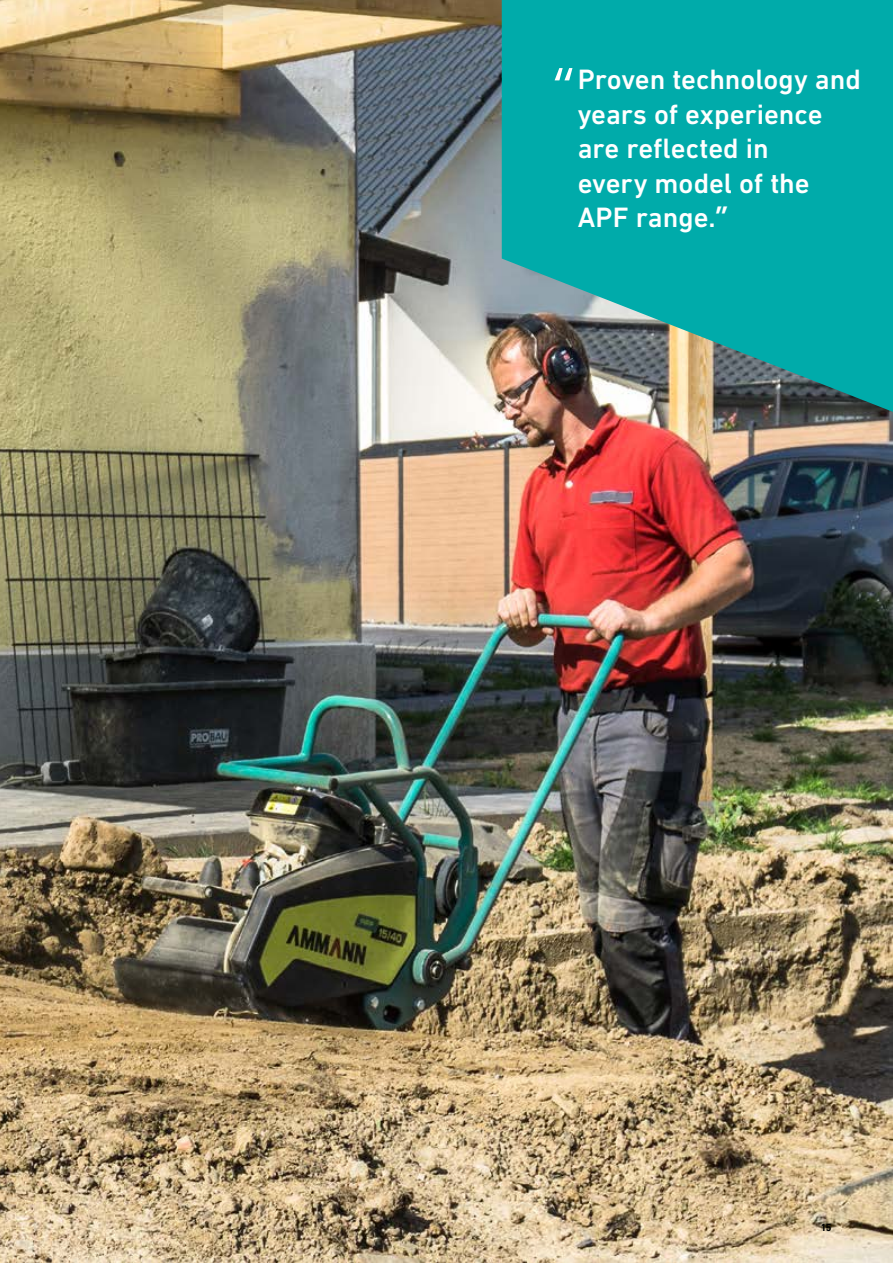
<style>
.page{position:relative;width:893px;height:1263px;background:#fff}
.page>*{position:absolute;margin:0;border:0;box-sizing:border-box;transform-origin:0 0}
.t1{font:57px "Frutiger Next LTW1 G";color:#fff}
.t2{font:500 28.5px/34.5px "DIN Next LT Pro";color:#fff}
.t3{font:700 10.5px "DIN Next LT Pro";color:#000}
.s1{font-family:"Frutiger Next LTW1 G";font-weight:700}
</style>
<div class="page">
<img style="left:0;top:0;width:893px;height:1263px">
<svg style="left:502px;top:0;width:391px;height:412px;background:#18a2a0"></svg>
<h1 class="t1" style="left:552px;top:58px;width:27px">“</h1>
<p class="t2" style="left:578px;top:62px;width:285px">Proven technology and years of experience are reflected in<br>every model of the<br>APF range.<span class="s1">”</span></p>
<p class="t3" style="left:821px;top:1221px;width:11px">15</p>
</div>
